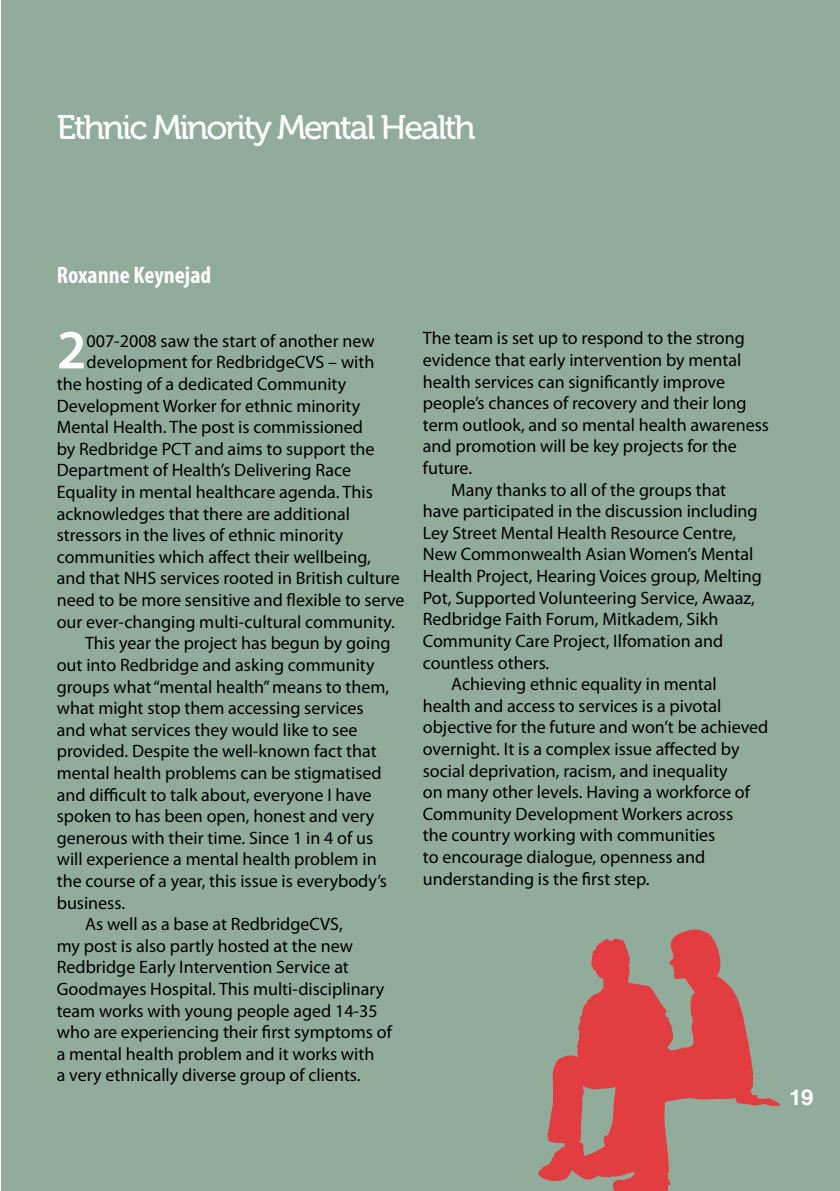
<style>
.page{position:relative;width:840px;height:1191px;background:#fff}
.page>*{position:absolute;margin:0;border:0;box-sizing:border-box;transform-origin:0 0}
.t1{font:460px "Brick Lane";color:#e23d41}
.t2{font:600 55.6px "Myriad Pro";color:#fff}
.t3{font:34px "Museo 500";letter-spacing:-.06em;color:#fff}
.t4{font:700 condensed 24px "Myriad Pro";color:#fff}
.t5{font:700 22px "Helvetica Neue CE";color:#fff}
.t6{font:18px "Myriad Pro";color:#000}
</style>
<div class="page">
<div style="left:1px;top:0;width:838px;height:1191px;background:#92ac9b"></div>
<h3 class="t3" style="left:57px;top:109px;width:420px">Ethnic Minority Mental Health</h3>
<h3 class="t4" style="left:57px;top:262px;width:156px">Roxanne Keynejad</h3>
<h2 class="t2" style="left:57px;top:319px;width:31px">2</h2>
<p class="t6" style="left:86px;top:331px;width:289px">007-2008 saw the start of another new</p>
<p class="t6" style="left:86px;top:352px;width:289px">development for RedbridgeCVS – with</p>
<p class="t6" style="left:57px;top:374px;width:291px">the hosting of a dedicated Community</p>
<p class="t6" style="left:57px;top:396px;width:305px">Development Worker for ethnic minority</p>
<p class="t6" style="left:57px;top:417px;width:308px">Mental Health. The post is commissioned</p>
<p class="t6" style="left:57px;top:439px;width:319px">by Redbridge PCT and aims to support the</p>
<p class="t6" style="left:57px;top:460px;width:295px">Department of Health’s Delivering Race</p>
<p class="t6" style="left:57px;top:482px;width:317px">Equality in mental healthcare agenda. This</p>
<p class="t6" style="left:57px;top:504px;width:295px">acknowledges that there are additional</p>
<p class="t6" style="left:57px;top:525px;width:288px">stressors in the lives of ethnic minority</p>
<p class="t6" style="left:57px;top:547px;width:315px">communities which affect their wellbeing,</p>
<p class="t6" style="left:57px;top:568px;width:344px">and that NHS services rooted in British culture</p>
<p class="t6" style="left:57px;top:590px;width:349px">need to be more sensitive and flexible to serve</p>
<p class="t6" style="left:57px;top:612px;width:339px">our ever-changing multi-cultural community.</p>
<p class="t6" style="left:85px;top:633px;width:307px">This year the project has begun by going</p>
<p class="t6" style="left:57px;top:655px;width:319px">out into Redbridge and asking community</p>
<p class="t6" style="left:57px;top:676px;width:334px">groups what “mental health” means to them,</p>
<p class="t6" style="left:57px;top:698px;width:308px">what might stop them accessing services</p>
<p class="t6" style="left:57px;top:720px;width:302px">and what services they would like to see</p>
<p class="t6" style="left:57px;top:741px;width:321px">provided. Despite the well-known fact that</p>
<p class="t6" style="left:57px;top:763px;width:326px">mental health problems can be stigmatised</p>
<p class="t6" style="left:57px;top:784px;width:316px">and difficult to talk about, everyone I have</p>
<p class="t6" style="left:57px;top:806px;width:319px">spoken to has been open, honest and very</p>
<p class="t6" style="left:57px;top:828px;width:318px">generous with their time. Since 1 in 4 of us</p>
<p class="t6" style="left:57px;top:849px;width:321px">will experience a mental health problem in</p>
<p class="t6" style="left:57px;top:871px;width:331px">the course of a year, this issue is everybody’s</p>
<p class="t6" style="left:57px;top:892px;width:70px">business.</p>
<p class="t6" style="left:85px;top:914px;width:259px">As well as a base at RedbridgeCVS,</p>
<p class="t6" style="left:57px;top:936px;width:297px">my post is also partly hosted at the new</p>
<p class="t6" style="left:57px;top:957px;width:293px">Redbridge Early Intervention Service at</p>
<p class="t6" style="left:57px;top:979px;width:329px">Goodmayes Hospital. This multi-disciplinary</p>
<p class="t6" style="left:57px;top:1000px;width:322px">team works with young people aged 14-35</p>
<p class="t6" style="left:57px;top:1022px;width:336px">who are experiencing their first symptoms of</p>
<p class="t6" style="left:57px;top:1044px;width:319px">a mental health problem and it works with</p>
<p class="t6" style="left:57px;top:1065px;width:305px">a very ethnically diverse group of clients.</p>
<p class="t6" style="left:422px;top:328px;width:323px">The team is set up to respond to the strong</p>
<p class="t6" style="left:422px;top:350px;width:320px">evidence that early intervention by mental</p>
<p class="t6" style="left:422px;top:372px;width:304px">health services can significantly improve</p>
<p class="t6" style="left:422px;top:393px;width:325px">people’s chances of recovery and their long</p>
<p class="t6" style="left:422px;top:415px;width:347px">term outlook, and so mental health awareness</p>
<p class="t6" style="left:422px;top:436px;width:315px">and promotion will be key projects for the</p>
<p class="t6" style="left:422px;top:458px;width:51px">future.</p>
<p class="t6" style="left:451px;top:480px;width:276px">Many thanks to all of the groups that</p>
<p class="t6" style="left:422px;top:501px;width:336px">have participated in the discussion including</p>
<p class="t6" style="left:422px;top:523px;width:315px">Ley Street Mental Health Resource Centre,</p>
<p class="t6" style="left:422px;top:544px;width:332px">New Commonwealth Asian Women’s Mental</p>
<p class="t6" style="left:422px;top:566px;width:340px">Health Project, Hearing Voices group, Melting</p>
<p class="t6" style="left:422px;top:588px;width:333px">Pot, Supported Volunteering Service, Awaaz,</p>
<p class="t6" style="left:422px;top:609px;width:297px">Redbridge Faith Forum, Mitkadem, Sikh</p>
<p class="t6" style="left:422px;top:631px;width:302px">Community Care Project, Ilfomation and</p>
<p class="t6" style="left:422px;top:652px;width:128px">countless others.</p>
<p class="t6" style="left:451px;top:674px;width:267px">Achieving ethnic equality in mental</p>
<p class="t6" style="left:422px;top:696px;width:300px">health and access to services is a pivotal</p>
<p class="t6" style="left:422px;top:717px;width:347px">objective for the future and won’t be achieved</p>
<p class="t6" style="left:422px;top:739px;width:318px">overnight. It is a complex issue affected by</p>
<p class="t6" style="left:422px;top:760px;width:306px">social deprivation, racism, and inequality</p>
<p class="t6" style="left:422px;top:782px;width:328px">on many other levels. Having a workforce of</p>
<p class="t6" style="left:422px;top:804px;width:312px">Community Development Workers across</p>
<p class="t6" style="left:422px;top:825px;width:294px">the country working with communities</p>
<p class="t6" style="left:422px;top:847px;width:284px">to encourage dialogue, openness and</p>
<p class="t6" style="left:422px;top:868px;width:228px">understanding is the first step.</p>
<h1 class="t1" style="left:514px;top:776px;width:289px">o</h1>
<p class="t5" style="left:788px;top:1083px;width:26px">19</p>
</div>
